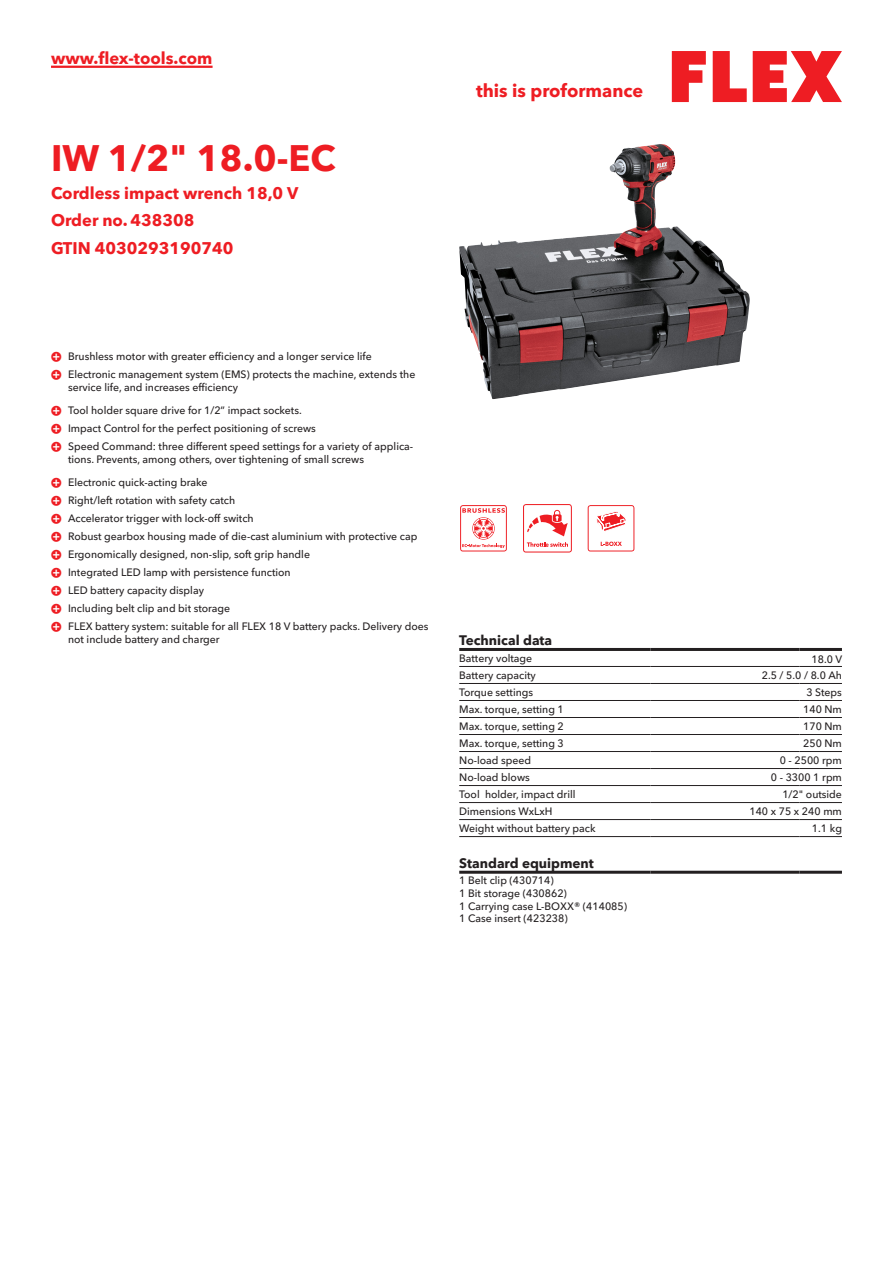
<style>
.page{position:relative;width:893px;height:1263px;background:#fff}
.page>*{position:absolute;margin:0;border:0;box-sizing:border-box;transform-origin:0 0}
.CB_AF_Product-name{font:700 36px "Avenir Next W1 G";color:#ee1d23}
.t1{font:700 18px "Avenir Next W1 G";color:#ee1d23}
.CB_AF_Product-short{font:700 16.5px "Avenir Next W1 G";color:#ee1d23}
.CB_AF_Order-number{font:700 16.5px "Avenir Next W1 G";color:#ee1d23}
.CB_AF_Table-headline{font:700 13.5px "Avenir Next W1 G";color:#231f20}
.CB_AF_Table-specific{font:500 10.5px/12.6px "Avenir Next W1 G";color:#231f20}
</style>
<div class="page">
<svg style="left:672px;top:51px;width:34px;height:51px"></svg>
<svg style="left:713px;top:51px;width:34px;height:51px"></svg>
<svg style="left:753px;top:51px;width:89px;height:51px"></svg>
<hr style="left:51px;top:66px;width:162px;height:2px;background:#ee1d23">
<img style="left:459px;top:144px;width:222px;height:255px">
<hr style="left:459px;top:666px;width:192px;height:1px;background:#231f20">
<hr style="left:651px;top:666px;width:148px;height:1px;background:#231f20">
<hr style="left:799px;top:666px;width:43px;height:1px;background:#231f20">
<hr style="left:459px;top:683px;width:192px;height:1px;background:#231f20">
<hr style="left:651px;top:683px;width:148px;height:1px;background:#231f20">
<hr style="left:799px;top:683px;width:43px;height:1px;background:#231f20">
<hr style="left:459px;top:700px;width:192px;height:1px;background:#231f20">
<hr style="left:651px;top:700px;width:148px;height:1px;background:#231f20">
<hr style="left:799px;top:700px;width:43px;height:1px;background:#231f20">
<hr style="left:459px;top:717px;width:192px;height:1px;background:#231f20">
<hr style="left:651px;top:717px;width:148px;height:1px;background:#231f20">
<hr style="left:799px;top:717px;width:43px;height:1px;background:#231f20">
<hr style="left:459px;top:734px;width:192px;height:1px;background:#231f20">
<hr style="left:651px;top:734px;width:148px;height:1px;background:#231f20">
<hr style="left:799px;top:734px;width:43px;height:1px;background:#231f20">
<hr style="left:459px;top:751px;width:192px;height:1px;background:#231f20">
<hr style="left:651px;top:751px;width:148px;height:1px;background:#231f20">
<hr style="left:799px;top:751px;width:43px;height:1px;background:#231f20">
<hr style="left:459px;top:768px;width:192px;height:1px;background:#231f20">
<hr style="left:651px;top:768px;width:148px;height:1px;background:#231f20">
<hr style="left:799px;top:768px;width:43px;height:1px;background:#231f20">
<hr style="left:459px;top:785px;width:192px;height:1px;background:#231f20">
<hr style="left:651px;top:785px;width:148px;height:1px;background:#231f20">
<hr style="left:799px;top:785px;width:43px;height:1px;background:#231f20">
<hr style="left:459px;top:802px;width:192px;height:1px;background:#231f20">
<hr style="left:651px;top:802px;width:148px;height:1px;background:#231f20">
<hr style="left:799px;top:802px;width:43px;height:1px;background:#231f20">
<hr style="left:459px;top:819px;width:192px;height:1px;background:#231f20">
<hr style="left:651px;top:819px;width:148px;height:1px;background:#231f20">
<hr style="left:799px;top:819px;width:43px;height:1px;background:#231f20">
<hr style="left:459px;top:836px;width:192px;height:1px;background:#231f20">
<hr style="left:651px;top:836px;width:148px;height:1px;background:#231f20">
<hr style="left:799px;top:836px;width:43px;height:1px;background:#231f20">
<hr style="left:459px;top:648px;width:192px;height:3px;background:#231f20">
<hr style="left:651px;top:648px;width:148px;height:3px;background:#231f20">
<hr style="left:799px;top:648px;width:43px;height:3px;background:#231f20">
<hr style="left:459px;top:871px;width:192px;height:3px;background:#231f20">
<hr style="left:651px;top:871px;width:148px;height:3px;background:#231f20">
<hr style="left:799px;top:871px;width:43px;height:3px;background:#231f20">
<svg style="left:460px;top:505px;width:47px;height:46px"></svg>
<svg style="left:523px;top:504px;width:49px;height:48px"></svg>
<svg style="left:588px;top:505px;width:46px;height:46px"></svg>
<h3 class="CB_AF_Product-short" style="left:51px;top:45px;width:163px">www.flex-tools.com</h3>
<p class="CB_AF_Product-name" style="left:51px;top:130px;width:286px">IW 1/2" 18.0-EC</p>
<p class="CB_AF_Product-short" style="left:51px;top:180px;width:249px">Cordless impact wrench 18,0 V</p>
<p class="CB_AF_Order-number" style="left:51px;top:207px;width:145px">Order no. 438308</p>
<p class="CB_AF_Order-number" style="left:51px;top:235px;width:184px">GTIN 4030293190740</p>
<h2 class="t1" style="left:476px;top:77px;width:169px">this is proformance</h2>
<p class="CB_AF_Table-specific" style="left:68px;top:349px;width:305px">Brushless motor with greater efficiency and a longer service life</p>
<p class="CB_AF_Table-specific" style="left:68px;top:367px;width:349px">Electronic management system (EMS) protects the machine, extends the service life, and increases efficiency</p>
<p class="CB_AF_Table-specific" style="left:68px;top:403px;width:235px">Tool holder square drive for 1/2” impact sockets.</p>
<p class="CB_AF_Table-specific" style="left:68px;top:421px;width:249px">Impact Control for the perfect positioning of screws</p>
<p class="CB_AF_Table-specific" style="left:68px;top:439px;width:347px">Speed Command: three different speed settings for a variety of applica&shy;tions. Prevents, among others, over tightening of small screws</p>
<p class="CB_AF_Table-specific" style="left:68px;top:475px;width:141px">Electronic quick-acting brake</p>
<p class="CB_AF_Table-specific" style="left:68px;top:493px;width:169px">Right/left rotation with safety catch</p>
<p class="CB_AF_Table-specific" style="left:68px;top:511px;width:187px">Accelerator trigger with lock-off switch</p>
<p class="CB_AF_Table-specific" style="left:68px;top:529px;width:351px">Robust gearbox housing made of die-cast aluminium with protective cap</p>
<p class="CB_AF_Table-specific" style="left:68px;top:547px;width:244px">Ergonomically designed, non-slip, soft grip handle</p>
<p class="CB_AF_Table-specific" style="left:68px;top:565px;width:224px">Integrated LED lamp with persistence function</p>
<p class="CB_AF_Table-specific" style="left:68px;top:583px;width:137px">LED battery capacity display</p>
<p class="CB_AF_Table-specific" style="left:68px;top:601px;width:164px">Including belt clip and bit storage</p>
<p class="CB_AF_Table-specific" style="left:68px;top:619px;width:362px">FLEX battery system: suitable for all FLEX 18 V battery packs. Delivery does not include battery and charger</p>
<p class="CB_AF_Table-headline" style="left:459px;top:630px;width:94px">Technical data</p>
<p class="CB_AF_Table-specific" style="left:459px;top:651px;width:75px">Battery voltage</p>
<p class="CB_AF_Table-specific" style="left:811px;top:652px;width:32px">18.0 V</p>
<p class="CB_AF_Table-specific" style="left:459px;top:668px;width:78px">Battery capacity</p>
<p class="CB_AF_Table-specific" style="left:762px;top:668px;width:82px">2.5 / 5.0 / 8.0 Ah</p>
<p class="CB_AF_Table-specific" style="left:459px;top:685px;width:75px">Torque settings</p>
<p class="CB_AF_Table-specific" style="left:806px;top:685px;width:37px">3 Steps</p>
<p class="CB_AF_Table-specific" style="left:459px;top:702px;width:106px">Max. torque, setting 1</p>
<p class="CB_AF_Table-specific" style="left:803px;top:702px;width:40px">140 Nm</p>
<p class="CB_AF_Table-specific" style="left:459px;top:719px;width:106px">Max. torque, setting 2</p>
<p class="CB_AF_Table-specific" style="left:803px;top:719px;width:40px">170 Nm</p>
<p class="CB_AF_Table-specific" style="left:459px;top:736px;width:106px">Max. torque, setting 3</p>
<p class="CB_AF_Table-specific" style="left:803px;top:736px;width:40px">250 Nm</p>
<p class="CB_AF_Table-specific" style="left:459px;top:753px;width:74px">No-load speed</p>
<p class="CB_AF_Table-specific" style="left:780px;top:753px;width:64px">0 - 2500 rpm</p>
<p class="CB_AF_Table-specific" style="left:459px;top:770px;width:72px">No-load blows</p>
<p class="CB_AF_Table-specific" style="left:771px;top:770px;width:73px">0 - 3300 1 rpm</p>
<p class="CB_AF_Table-specific" style="left:459px;top:787px;width:118px">Tool holder, impact drill</p>
<p class="CB_AF_Table-specific" style="left:782px;top:787px;width:61px">1/2" outside</p>
<p class="CB_AF_Table-specific" style="left:459px;top:804px;width:95px">Dimensions WxLxH</p>
<p class="CB_AF_Table-specific" style="left:749px;top:804px;width:94px">140 x 75 x 240 mm</p>
<p class="CB_AF_Table-specific" style="left:459px;top:821px;width:138px">Weight without battery pack</p>
<p class="CB_AF_Table-specific" style="left:812px;top:821px;width:32px">1.1 kg</p>
<p class="CB_AF_Table-headline" style="left:459px;top:852px;width:136px">Standard equipment</p>
<p class="CB_AF_Table-specific" style="left:459px;top:873px;width:169px">1 Belt clip (430714)<br>1 Bit storage (430862)<br>1 Carrying case L-BOXX® (414085)<br>1 Case insert (423238)</p>
</div>
